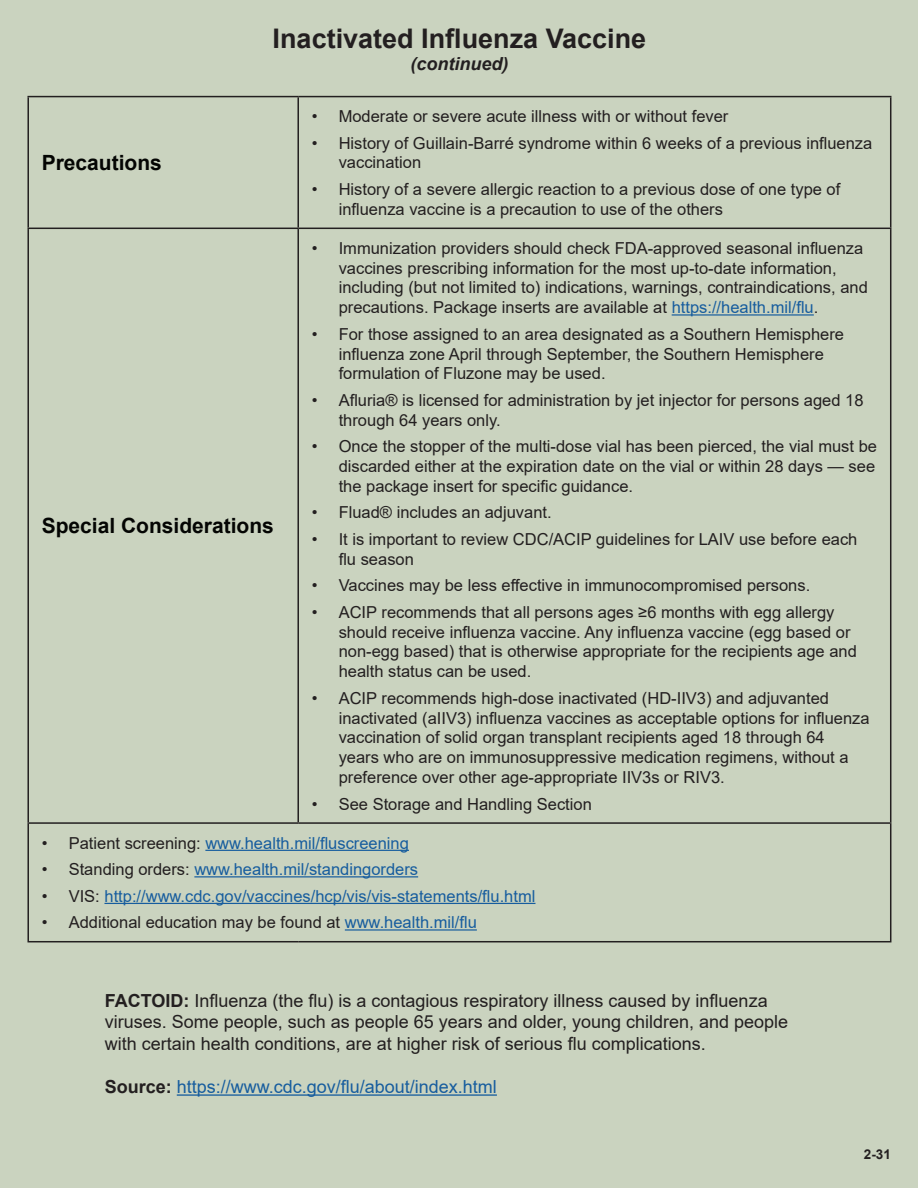
<style>
.page{position:relative;width:918px;height:1188px;background:#cad3bf}
.page>*{position:absolute;margin:0;border:0;box-sizing:border-box;transform-origin:0 0}
.t1{font:700 27px "Arial";color:#231f20}
.t2{font:700 21px "Arial";color:#040503}
.t3{font:18px/21.6px "Arial";color:#231f20}
.t4{font:18px "Arial";color:#175d9e}
.t5{font:italic 700 18px "Arial";color:#231f20}
.t6{font:16.5px/19.8px "Arial";color:#231f20}
.t7{font:16.5px "Arial";color:#175d9e}
.t8{font:700 13.5px "Arial";color:#231f20}
.s1{color:#175d9e}
.s2{color:#231f20}
.s3{font-weight:700}
.s4{font-weight:700;color:#231f20}
</style>
<div class="page">
<hr style="left:27px;top:96px;width:271px;height:1px;background:#231f20">
<hr style="left:27px;top:97px;width:2px;height:131px;background:#231f20">
<hr style="left:298px;top:96px;width:593px;height:1px;background:#231f20">
<hr style="left:297px;top:97px;width:2px;height:131px;background:#231f20">
<hr style="left:890px;top:97px;width:1px;height:131px;background:#231f20">
<hr style="left:27px;top:228px;width:271px;height:1px;background:#231f20">
<hr style="left:27px;top:229px;width:2px;height:593px;background:#231f20">
<hr style="left:298px;top:228px;width:593px;height:1px;background:#231f20">
<hr style="left:297px;top:229px;width:2px;height:593px;background:#231f20">
<hr style="left:890px;top:229px;width:1px;height:593px;background:#231f20">
<hr style="left:27px;top:822px;width:271px;height:2px;background:#231f20">
<hr style="left:27px;top:824px;width:2px;height:117px;background:#231f20">
<hr style="left:298px;top:822px;width:593px;height:2px;background:#231f20">
<hr style="left:890px;top:824px;width:1px;height:117px;background:#231f20">
<hr style="left:27px;top:941px;width:271px;height:1px;background:#231f20">
<hr style="left:298px;top:941px;width:593px;height:1px;background:#231f20">
<hr style="left:672px;top:314px;width:142px;height:2px;background:#175d9e">
<hr style="left:205px;top:850px;width:204px;height:1px;background:#175d9e">
<hr style="left:194px;top:876px;width:224px;height:1px;background:#175d9e">
<hr style="left:104px;top:903px;width:431px;height:1px;background:#175d9e">
<hr style="left:345px;top:929px;width:132px;height:2px;background:#175d9e">
<hr style="left:177px;top:1094px;width:320px;height:2px;background:#175d9e">
<p class="t2" style="left:42px;top:148px;width:122px">Precautions</p>
<h1 class="t1" style="left:273px;top:20px;width:375px">Inactivated Influenza Vaccine</h1>
<p class="t5" style="left:410px;top:52px;width:99px">(continued)</p>
<p class="t6" style="left:312px;top:106px;width:418px">• Moderate or severe acute illness with or without fever</p>
<p class="t6" style="left:339px;top:133px;width:535px;text-indent:-27px">• History of Guillain-Barré syndrome within 6 weeks of a previous influenza vaccination</p>
<p class="t6" style="left:339px;top:179px;width:503px;text-indent:-27px">• History of a severe allergic reaction to a previous dose of one type of influenza vaccine is a precaution to use of the others</p>
<p class="t6" style="left:339px;top:238px;width:531px;text-indent:-27px">• Immunization providers should check FDA-approved seasonal influenza vaccines prescribing information for the most up-to-date information, including (but not limited to) indications, warnings, contraindications, and precautions. Package inserts are available at <span class="s1">https://health.mil/flu</span>.</p>
<p class="t6" style="left:339px;top:324px;width:507px;text-indent:-27px">• For those assigned to an area designated as a Southern Hemisphere influenza zone April through September, the Southern Hemisphere formulation of Fluzone may be used.</p>
<p class="t6" style="left:339px;top:390px;width:526px;text-indent:-27px">• Afluria® is licensed for administration by jet injector for persons aged 18 through 64 years only.</p>
<p class="t6" style="left:339px;top:436px;width:540px;text-align:justify;text-indent:-27px">• Once the stopper of the multi-dose vial has been pierced, the vial must be discarded either at the expiration date on the vial or within 28 days — see the package insert for specific guidance.</p>
<p class="t6" style="left:312px;top:503px;width:242px">• Fluad® includes an adjuvant.</p>
<p class="t6" style="left:339px;top:529px;width:520px;text-indent:-27px">• It is important to review CDC/ACIP guidelines for LAIV use before each flu season</p>
<p class="t6" style="left:312px;top:576px;width:500px">• Vaccines may be less effective in immunocompromised persons.</p>
<p class="t6" style="left:339px;top:602px;width:520px;text-indent:-27px">• ACIP recommends that all persons ages ≥6 months with egg allergy should receive influenza vaccine. Any influenza vaccine (egg based or non-egg based) that is otherwise appropriate for the recipients age and health status can be used.</p>
<p class="t6" style="left:339px;top:688px;width:533px;text-indent:-27px">• ACIP recommends high-dose inactivated (HD-IIV3) and adjuvanted inactivated (aIIV3) influenza vaccines as acceptable options for influenza vaccination of solid organ transplant recipients aged 18 through 64<br>years who are on immunosuppressive medication regimens, without a preference over other age-appropriate IIV3s or RIV3.</p>
<p class="t6" style="left:312px;top:794px;width:282px">• See Storage and Handling Section</p>
<p class="t7" style="left:42px;top:831px;width:369px"><span class="s2">• Patient screening:</span> www.health.mil/fluscreening</p>
<p class="t7" style="left:42px;top:858px;width:378px"><span class="s2">• Standing orders:</span> www.health.mil/standingorders</p>
<p class="t7" style="left:42px;top:885px;width:495px"><span class="s2">• VIS:</span> http://www.cdc.gov/vaccines/hcp/vis/vis-statements/flu.html</p>
<p class="t6" style="left:42px;top:912px;width:437px">• Additional education may be found at <span class="s1">www.health.mil/flu</span></p>
<p class="t2" style="left:42px;top:511px;width:234px">Special Considerations</p>
<p class="t3" style="left:105px;top:990px;width:685px"><span class="s3">FACTOID:</span> Influenza (the flu) is a contagious respiratory illness caused by influenza viruses. Some people, such as people 65 years and older, young children, and people with certain health conditions, are at higher risk of serious flu complications.</p>
<p class="t4" style="left:105px;top:1074px;width:394px"><span class="s4">Source:</span> https://www.cdc.gov/flu/about/index.html</p>
<p class="t8" style="left:864px;top:1144px;width:29px">2-31</p>
</div>
